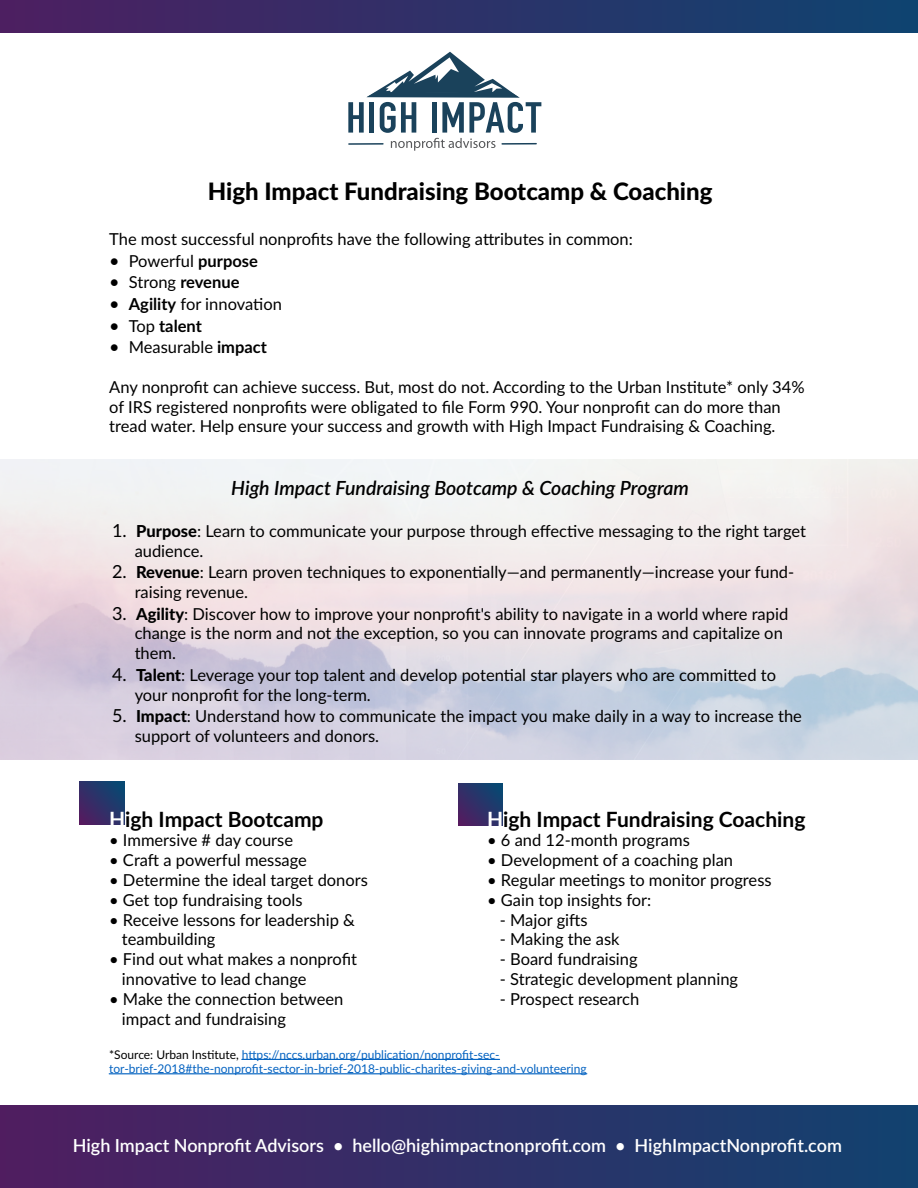
<style>
.page{position:relative;width:918px;height:1188px;background:#fff}
.page>*{position:absolute;margin:0;border:0;box-sizing:border-box;transform-origin:0 0}
.t1{font:800 24px "Lato";color:#000}
.t2{font:700 21px "Lato";color:#000}
.t3{font:italic 600 19.5px "Lato";color:#000}
.t4{font:600 18px "Lato";color:#fff}
.t5{font:16.5px/19.8px "Lato";color:#000}
.t6{font:700 16.5px "Lato";color:#000}
.t7{font:12px/14.4px "Lato";color:#0563c1}
.s1{font-size:18px}
.s2{font-weight:700}
.s3{font-weight:400;font-size:18px}
.s4{font-weight:400}
.s5{font-weight:800}
.s6{color:#fff}
.s7{color:#000}
</style>
<div class="page">
<svg style="left:458px;top:783px;width:45px;height:42px;background:#2b3269"></svg>
<svg style="left:80px;top:782px;width:44px;height:42px;background:#2c3268"></svg>
<svg style="left:348px;top:52px;width:193px;height:99px"></svg>
<hr style="left:242px;top:1059px;width:253px;height:1px;background:#0563c1">
<hr style="left:109px;top:1073px;width:478px;height:1px;background:#0563c1">
<div style="left:0;top:0;width:918px;height:33px;background:linear-gradient(to right,#4d1f61,#0e4470)"></div>
<div style="left:0;top:1105px;width:918px;height:83px;background:linear-gradient(to right,#501d60,#11426f)"></div>
<h1 class="t1" style="left:208px;top:173px;width:506px">High Impact Fundraising Bootcamp &amp; Coaching</h1>
<p class="t5" style="left:109px;top:229px;width:525px">The most successful nonprofits have the following attributes in common:</p>
<p class="t5" style="left:109px;top:250px;width:150px"><span class="s1">•</span> Powerful <span class="s2">purpose</span></p>
<p class="t6" style="left:109px;top:270px;width:132px"><span class="s3">•</span> <span class="s4">Strong</span> revenue</p>
<p class="t5" style="left:109px;top:293px;width:174px"><span class="s1">•</span> <span class="s2">Agility</span> for innovation</p>
<p class="t6" style="left:109px;top:313px;width:94px"><span class="s3">•</span> <span class="s4">Top</span> talent</p>
<p class="t5" style="left:109px;top:337px;width:159px"><span class="s1">•</span> Measurable <span class="s2">impact</span></p>
<p class="t5" style="left:109px;top:376px;width:697px">Any nonprofit can achieve success. But, most do not. According to the Urban Institute* only 34% of IRS registered nonprofits were obligated to file Form 990. Your nonprofit can do more than tread water. Help ensure your success and growth with High Impact Fundraising &amp; Coaching.</p>
<p class="t3" style="left:231px;top:474px;width:459px">High Impact Fundraising Bootcamp &amp; Coaching Program</p>
<p class="t5" style="left:135px;top:520px;width:673px;text-indent:-23px"><span class="s1">1.</span> <span class="s5">Purpose</span>: Learn to communicate your purpose through effective messaging to the right target audience.</p>
<p class="t5" style="left:135px;top:562px;width:661px;text-indent:-23px"><span class="s1">2.</span> <span class="s5">Revenue</span>: Learn proven techniques to exponentially—and permanently—increase your fund&shy;raising revenue.</p>
<p class="t5" style="left:135px;top:603px;width:655px;text-indent:-23px"><span class="s1">3.</span> <span class="s5">Agility</span>: Discover how to improve your nonprofit's ability to navigate in a world where rapid change is the norm and not the exception, so you can innovate programs and capitalize on them.</p>
<p class="t5" style="left:135px;top:664px;width:643px;text-indent:-23px"><span class="s1">4.</span> <span class="s5">Talent</span>: Leverage your top talent and develop potential star players who are committed to your nonprofit for the long-term.</p>
<p class="t5" style="left:135px;top:706px;width:669px;text-indent:-23px"><span class="s1">5.</span> <span class="s5">Impact</span>: Understand how to communicate the impact you make daily in a way to increase the support of volunteers and donors.</p>
<p class="t2" style="left:109px;top:803px;width:216px"><span class="s6">H</span>igh Impact Bootcamp</p>
<p class="t2" style="left:487px;top:803px;width:320px"><span class="s6">H</span>igh Impact Fundraising Coaching</p>
<p class="t5" style="left:109px;top:830px;width:185px">• Immersive # day course</p>
<p class="t5" style="left:487px;top:830px;width:204px">• 6 and 12-month programs</p>
<p class="t5" style="left:109px;top:850px;width:199px">• Craft a powerful message</p>
<p class="t5" style="left:487px;top:850px;width:247px">• Development of a coaching plan</p>
<p class="t5" style="left:109px;top:869px;width:260px">• Determine the ideal target donors</p>
<p class="t5" style="left:487px;top:869px;width:286px">• Regular meetings to monitor progress</p>
<p class="t5" style="left:109px;top:889px;width:195px">• Get top fundraising tools</p>
<p class="t5" style="left:487px;top:889px;width:166px">• Gain top insights for:</p>
<p class="t5" style="left:109px;top:909px;width:247px">• Receive lessons for leadership &amp;</p>
<p class="t5" style="left:500px;top:909px;width:89px">- Major gifts</p>
<p class="t5" style="left:122px;top:929px;width:95px">teambuilding</p>
<p class="t5" style="left:500px;top:929px;width:121px">- Making the ask</p>
<p class="t5" style="left:109px;top:949px;width:249px">• Find out what makes a nonprofit</p>
<p class="t5" style="left:500px;top:949px;width:139px">- Board fundraising</p>
<p class="t5" style="left:122px;top:968px;width:186px">innovative to lead change</p>
<p class="t5" style="left:500px;top:968px;width:240px">- Strategic development planning</p>
<p class="t5" style="left:109px;top:988px;width:236px">• Make the connection between</p>
<p class="t5" style="left:500px;top:988px;width:141px">- Prospect research</p>
<p class="t5" style="left:122px;top:1008px;width:166px">impact and fundraising</p>
<p class="t7" style="left:109px;top:1047px;width:479px"><span class="s7">*Source: Urban Institute,</span> https://nccs.urban.org/publication/nonprofit-sec&shy;tor-brief-2018#the-nonprofit-sector-in-brief-2018-public-charites-giving-and-volunteering</p>
<p class="t4" style="left:73px;top:1133px;width:771px">High Impact Nonprofit Advisors • hello@highimpactnonprofit.com • HighImpactNonprofit.com</p>
</div>
